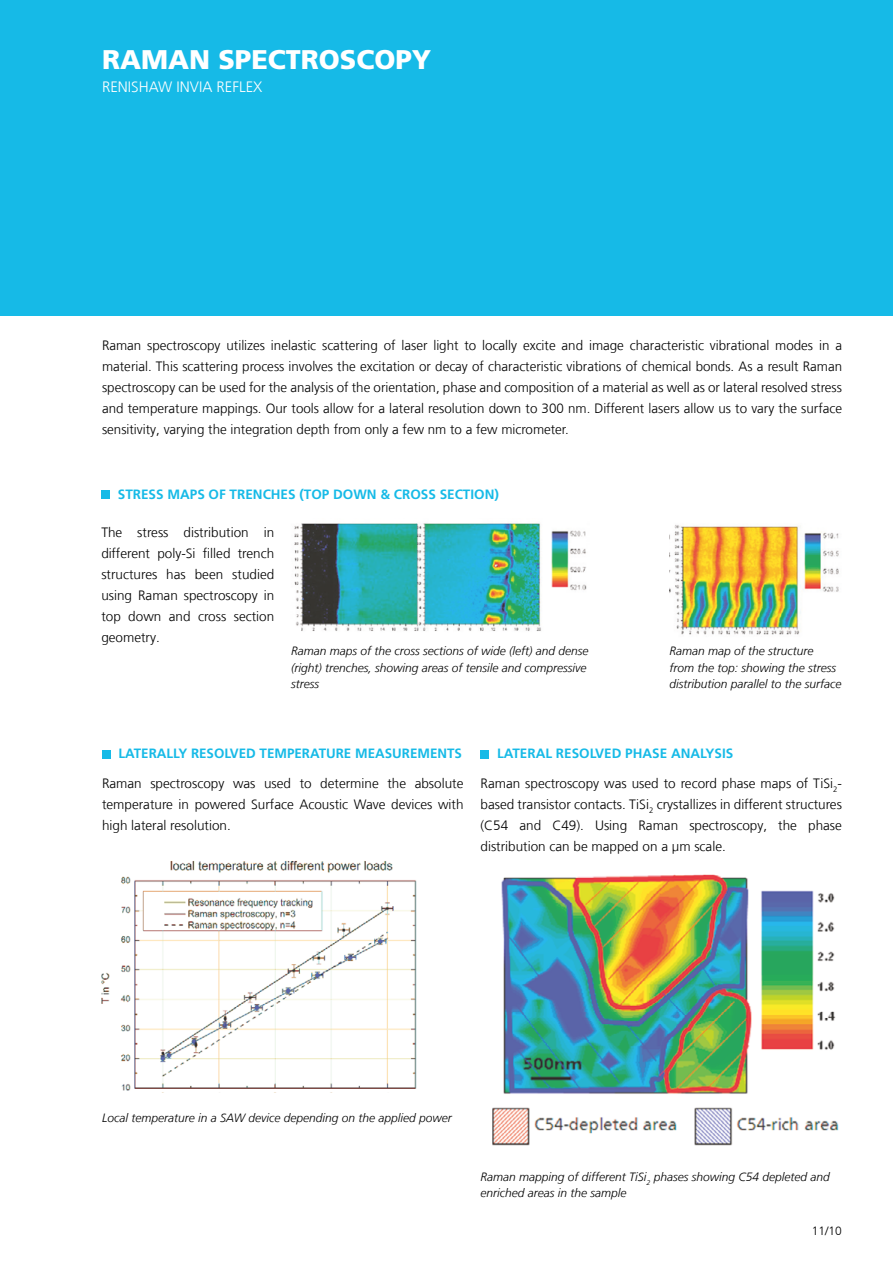
<style>
.page{position:relative;width:893px;height:1263px;background:#fff}
.page>*{position:absolute;margin:0;border:0;box-sizing:border-box;transform-origin:0 0}
.t1{font:900 27px "Frutiger LT Com";color:#fff}
.t2{font:300 15px "Frutiger LT Com";color:#fff}
.t3{font:300 13.5px/21px "Frutiger LT Com";color:#000;text-align:justify}
.t4{font:700 13.5px "Frutiger LT Com";color:#16bae7}
.t5{font:italic 300 12px/16.5px "Frutiger LT Com";color:#000}
.t6{font:300 12px "Frutiger LT Com";color:#000}
.s1{font-weight:700;color:#16bae7}
</style>
<div class="page">
<div style="left:0;top:0;width:893px;height:315px;background:#16bae7"></div>
<div style="left:101px;top:490px;width:9px;height:9px;background:#16bae7"></div>
<img style="left:294px;top:522px;width:293px;height:109px">
<img style="left:670px;top:525px;width:169px;height:110px">
<div style="left:102px;top:750px;width:8px;height:8px;background:#16bae7"></div>
<img style="left:101px;top:860px;width:316px;height:231px">
<div style="left:480px;top:750px;width:9px;height:8px;background:#16bae7"></div>
<img style="left:492px;top:874px;width:347px;height:272px">
<h1 class="t1" style="left:102px;top:44px;width:331px">RAMAN SPECTROSCOPY</h1>
<p class="t2" style="left:102px;top:78px;width:162px">RENISHAW INVIA REFLEX</p>
<p class="t3" style="left:102px;top:335px;width:742px">Raman spectroscopy utilizes inelastic scattering of laser light to locally excite and image characteristic vibrational modes in a material. This scattering process involves the excitation or decay of characteristic vibrations of chemical bonds. As a result Raman spectroscopy can be used for the analysis of the orientation, phase and composition of a material as well as or lateral resolved stress and temperature mappings. Our tools allow for a lateral resolution down to 300 nm. Different lasers allow us to vary the surface sensitivity, varying the integration depth from only a few nm to a few micrometer.</p>
<p class="t4" style="left:118px;top:486px;width:383px">STRESS MAPS OF TRENCHES (TOP DOWN &amp; CROSS SECTION)</p>
<p class="t3" style="left:101px;top:522px;width:174px">The stress distribution in different poly-Si filled trench structures has been studied using Raman spectroscopy in top down and cross section geometry.</p>
<p class="t5" style="left:291px;top:643px;width:299px">Raman maps of the cross sections of wide (left) and dense (right) trenches, showing areas of tensile and compressive stress</p>
<p class="t5" style="left:669px;top:643px;width:174px">Raman map of the structure<br>from the top: showing the stress distribution parallel to the surface</p>
<p class="t4" style="left:119px;top:746px;width:345px">LATERALLY RESOLVED TEMPERATURE MEASUREMENTS</p>
<p class="t3" style="left:102px;top:773px;width:363px">Raman spectroscopy was used to determine the absolute temperature in powered Surface Acoustic Wave devices with high lateral resolution.</p>
<p class="t3" style="left:480px;top:739px;width:363px;line-height:29.5px;text-indent:16px"><span class="s1">LATERAL RESOLVED PHASE ANALYSIS<br></span>Raman spectroscopy was used to record phase maps of TiSi<sub>2</sub>-</p>
<p class="t3" style="left:480px;top:794px;width:363px">based transistor contacts. TiSi<sub>2</sub> crystallizes in different structures (C54 and C49). Using Raman spectroscopy, the phase distribution can be mapped on a µm scale.</p>
<p class="t5" style="left:102px;top:1110px;width:351px">Local temperature in a SAW device depending on the applied power</p>
<p class="t5" style="left:480px;top:1168px;width:351px">Raman mapping of different TiSi<sub>2</sub> phases showing C54 depleted and enriched areas in the sample</p>
<p class="t6" style="left:812px;top:1224px;width:32px">11/10</p>
</div>
